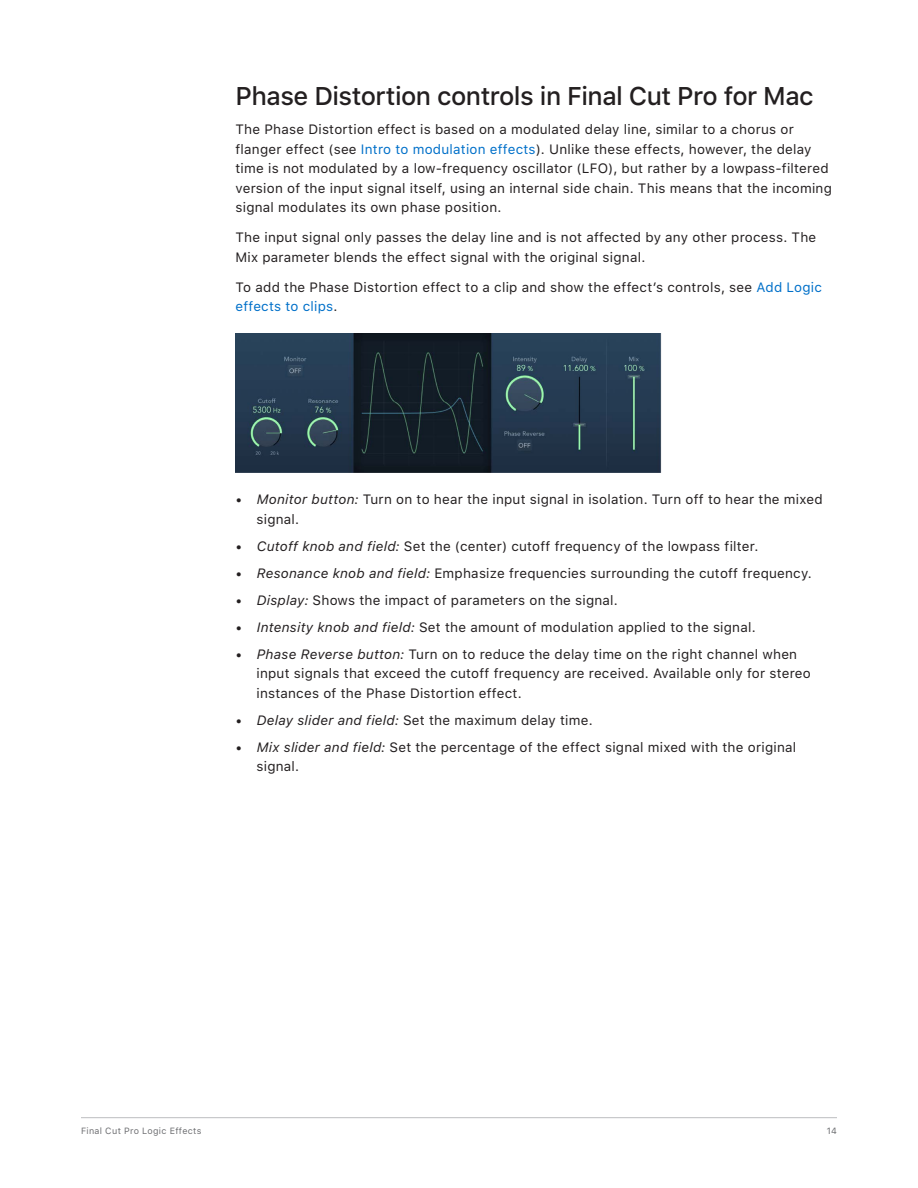
<style>
.page{position:relative;width:918px;height:1188px;background:#fff}
.page>*{position:absolute;margin:0;border:0;box-sizing:border-box;transform-origin:0 0}
.t1{font:500 25.5px "SF Pro Text";letter-spacing:-.02em;color:#231f20}
.Body{font:13.5px/19.5px "SF Pro Text";letter-spacing:.015em;color:#231f20}
.t2{font:9px "SF Pro Text";letter-spacing:.035em;color:#6c6d70}
.s1{color:#0070c9}
.s2{font-style:italic}
</style>
<div class="page">
<hr style="left:81px;top:1117px;width:756px;height:1px;background:#bcbdc0">
<img style="left:236px;top:334px;width:426px;height:139px">
<h2 class="t1" style="left:236px;top:78px;width:580px">Phase Distortion controls in Final Cut Pro for Mac</h2>
<p class="Body" style="left:236px;top:120px;width:598px">The Phase Distortion effect is based on a modulated delay line, similar to a chorus or flanger effect (see <span class="s1">Intro to modulation effects</span>). Unlike these effects, however, the delay time is not modulated by a low-frequency oscillator (LFO), but rather by a lowpass-filtered version of the input signal itself, using an internal side chain. This means that the incoming signal modulates its own phase position.</p>
<p class="Body" style="left:236px;top:228px;width:582px">The input signal only passes the delay line and is not affected by any other process. The<br>Mix parameter blends the effect signal with the original signal.</p>
<p class="Body" style="left:236px;top:278px;width:588px">To add the Phase Distortion effect to a clip and show the effect’s controls, see <span class="s1">Add Logic effects to clips</span>.</p>
<p class="Body" style="left:256px;top:490px;width:568px;text-indent:-21px">• <span class="s2">Monitor button:</span> Turn on to hear the input signal in isolation. Turn off to hear the mixed signal.</p>
<p class="Body" style="left:236px;top:537px;width:524px">• <span class="s2">Cutoff knob and field:</span> Set the (center) cutoff frequency of the lowpass filter.</p>
<p class="Body" style="left:236px;top:564px;width:578px">• <span class="s2">Resonance knob and field:</span> Emphasize frequencies surrounding the cutoff frequency.</p>
<p class="Body" style="left:236px;top:591px;width:384px">• <span class="s2">Display:</span> Shows the impact of parameters on the signal.</p>
<p class="Body" style="left:236px;top:618px;width:522px">• <span class="s2">Intensity knob and field:</span> Set the amount of modulation applied to the signal.</p>
<p class="Body" style="left:256px;top:645px;width:556px;text-indent:-21px">• <span class="s2">Phase Reverse button:</span> Turn on to reduce the delay time on the right channel when input signals that exceed the cutoff frequency are received. Available only for stereo instances of the Phase Distortion effect.</p>
<p class="Body" style="left:236px;top:711px;width:359px">• <span class="s2">Delay slider and field:</span> Set the maximum delay time.</p>
<p class="Body" style="left:256px;top:738px;width:541px;text-indent:-21px">• <span class="s2">Mix slider and field:</span> Set the percentage of the effect signal mixed with the original signal.</p>
<p class="t2" style="left:81px;top:1124px;width:122px">Final Cut Pro Logic Effects</p>
<p class="t2" style="left:827px;top:1124px;width:12px">14</p>
</div>
